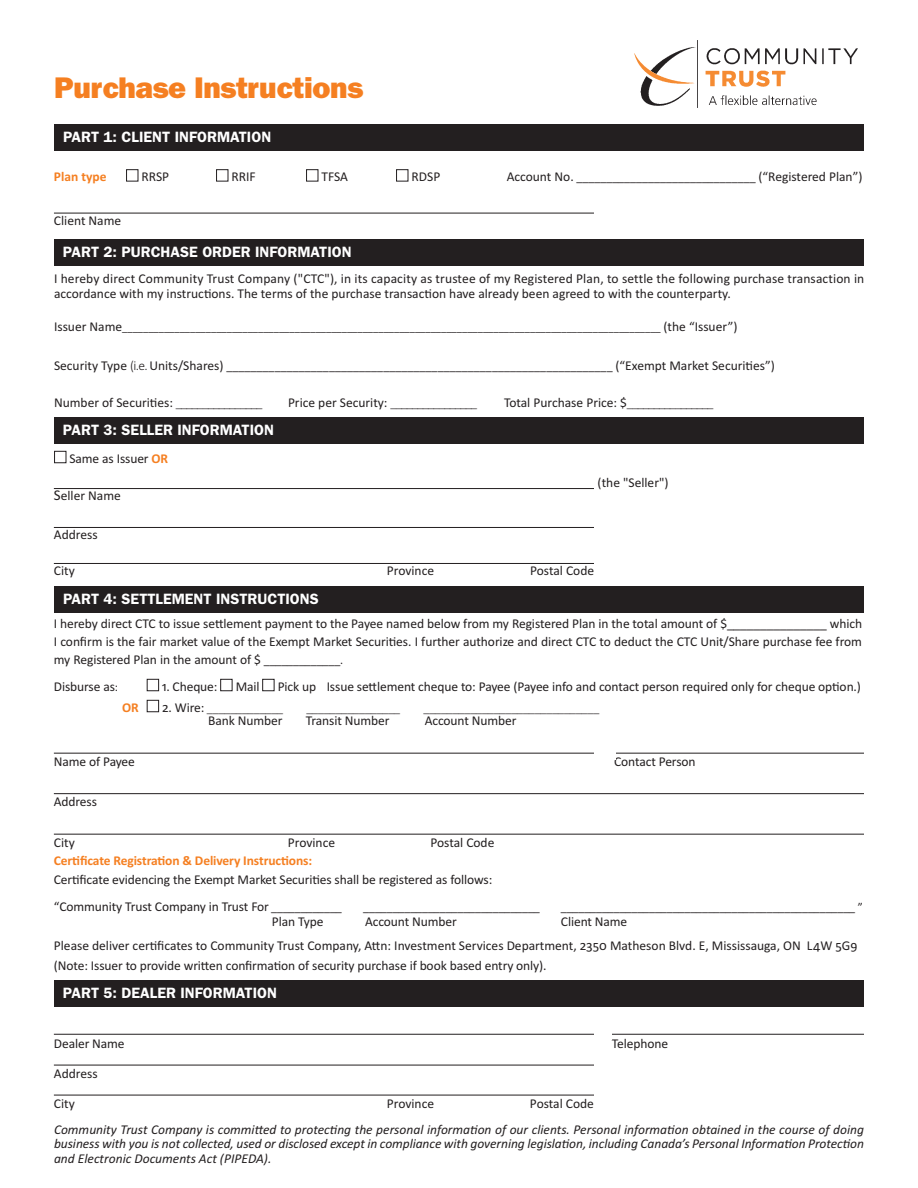
<style>
.page{position:relative;width:918px;height:1188px;background:#fff}
.page>*{position:absolute;margin:0;border:0;box-sizing:border-box;transform-origin:0 0}
.t1{font:800 30px "Franklin Gothic";letter-spacing:-.015em;color:#f57f21}
.t2{font:600 15px "ITC Franklin Gothic Std";color:#fff}
.t3{font:13.5px/18px "Calibri";letter-spacing:-.005em;color:#231f20}
.t4{font:italic 13.5px/14.5px "Calibri";color:#231f20;text-align:justify}
.t5{font:700 13.5px "Calibri";letter-spacing:-.01em;color:#f57f21}
.t6{font:12px "Calibri";color:#231f20}
.t7{font:300 12px "Calibri";color:#231f20}
.t8{font:10.5px "Calibri";color:#231f20}
.s1{color:#fff}
.s2{font-weight:400;color:#231f20}
.s3{font-size:13.5px}
.s4{font-weight:300;font-size:13.5px}
.s5{font-weight:300;font-size:12px}
.s6{font-weight:700;color:#f57f21}
.s7{font-size:15px}
.s8{font-size:12px}
.s9{font-weight:700;font-size:13.5px;color:#f57f21}
.s10{font-weight:400;font-size:13.5px}
</style>
<div class="page">
<img style="left:634px;top:41px;width:224px;height:67px">
<div style="left:54px;top:124px;width:810px;height:27px;background:#231f20"></div>
<hr style="left:54px;top:213px;width:540px;height:1px;background:#231f20">
<div style="left:54px;top:239px;width:810px;height:27px;background:#231f20"></div>
<div style="left:54px;top:417px;width:810px;height:27px;background:#231f20"></div>
<hr style="left:54px;top:488px;width:540px;height:1px;background:#231f20">
<hr style="left:54px;top:527px;width:540px;height:1px;background:#231f20">
<hr style="left:54px;top:563px;width:540px;height:1px;background:#231f20">
<hr style="left:54px;top:753px;width:810px;height:1px;background:#231f20">
<hr style="left:54px;top:793px;width:810px;height:1px;background:#231f20">
<hr style="left:54px;top:834px;width:810px;height:1px;background:#231f20">
<hr style="left:54px;top:1034px;width:810px;height:1px;background:#231f20">
<hr style="left:54px;top:1065px;width:540px;height:1px;background:#231f20">
<hr style="left:54px;top:1095px;width:540px;height:1px;background:#231f20">
<div style="left:54px;top:980px;width:810px;height:27px;background:#231f20"></div>
<div style="left:594px;top:751px;width:21px;height:8px;background:#fff"></div>
<div style="left:594px;top:1031px;width:18px;height:8px;background:#fff"></div>
<div style="left:54px;top:586px;width:810px;height:27px;background:#231f20"></div>
<h1 class="t1" style="left:54px;top:70px;width:311px">Purchase Instructions</h1>
<p class="t2" style="left:63px;top:131px;width:210px">PART 1: CLIENT INFORMATION</p>
<p class="t5" style="left:54px;top:169px;width:117px">Plan type <span class="s1">■</span> <span class="s2">RRSP</span></p>
<p class="t3" style="left:216px;top:168px;width:41px"><span class="s1">■</span> RRIF</p>
<p class="t3" style="left:306px;top:168px;width:44px"><span class="s1">■</span> TFSA</p>
<p class="t3" style="left:396px;top:168px;width:46px"><span class="s1">■</span> RDSP</p>
<p class="t6" style="left:507px;top:170px;width:357px"><span class="s3">Account No.</span> ______________________________ <span class="s3">(“Registered Plan”)</span></p>
<p class="t3" style="left:54px;top:211px;width:69px">Client Name</p>
<p class="t2" style="left:63px;top:247px;width:290px">PART 2: PURCHASE ORDER INFORMATION</p>
<p class="t3" style="left:54px;top:270px;width:812px;line-height:15px">I hereby direct Community Trust Company ("CTC"), in its capacity as trustee of my Registered Plan, to settle the following purchase transaction in accordance with my instructions. The terms of the purchase transaction have already been agreed to with the counterparty.</p>
<p class="t8" style="left:54px;top:321px;width:685px"><span class="s3">Issuer Name</span>_______________________________________________________________________________________________________ <span class="s3">(the “Issuer”)</span></p>
<p class="t6" style="left:54px;top:358px;width:722px"><span class="s3">Security Type</span> <span class="s4">(i.e.</span><span class="s3">Units/Shares)</span> ________________________________________________________________ <span class="s3">(“Exempt Market Securities”)</span></p>
<p class="t3" style="left:54px;top:393px;width:210px">Number of Securities: <span class="s5">________________</span></p>
<p class="t3" style="left:288px;top:393px;width:191px">Price per Security: <span class="s5">________________</span></p>
<p class="t3" style="left:504px;top:393px;width:211px">Total Purchase Price: $<span class="s5">________________</span></p>
<p class="t2" style="left:63px;top:424px;width:212px">PART 3: SELLER INFORMATION</p>
<p class="t3" style="left:54px;top:449px;width:116px"><span class="s1">■</span> Same as Issuer <span class="s6">or</span></p>
<p class="t3" style="left:54px;top:487px;width:68px"><span class="s7">S</span>eller Name</p>
<p class="t3" style="left:598px;top:473px;width:72px">(the "Seller")</p>
<p class="t3" style="left:54px;top:526px;width:45px">Address</p>
<p class="t3" style="left:54px;top:562px;width:22px">City</p>
<p class="t3" style="left:387px;top:562px;width:49px">Province</p>
<p class="t3" style="left:530px;top:562px;width:66px">Postal Code</p>
<p class="t2" style="left:63px;top:594px;width:257px">PART 4: SETTLEMENT INSTRUCTIONS</p>
<p class="t3" style="left:54px;top:614px;width:810px;text-align:justify">I hereby direct CTC to issue settlement payment to the Payee named below from my Registered Plan in the total amount of $_______________ which I confirm is the fair market value of the Exempt Market Securities. I further authorize and direct CTC to deduct the CTC Unit/Share purchase fee from my Registered Plan in the amount of $ <span class="s8">_____________.</span></p>
<p class="t3" style="left:54px;top:677px;width:66px">Disburse as<span class="s8">:</span></p>
<p class="t3" style="left:147px;top:677px;width:716px"><span class="s1">■</span> 1. Cheque: <span class="s1">■</span> Mail <span class="s1">■</span> Pick up Issue settlement cheque to: Payee (Payee info and contact person required only for cheque option.)</p>
<p class="t7" style="left:122px;top:701px;width:163px"><span class="s9">or</span> <span class="s1">■</span> <span class="s10">2. Wire:</span> _____________</p>
<p class="t7" style="left:306px;top:701px;width:95px">________________</p>
<p class="t7" style="left:424px;top:701px;width:177px">______________________________</p>
<p class="t3" style="left:208px;top:712px;width:76px">Bank Number</p>
<p class="t3" style="left:306px;top:712px;width:85px">Transit Number</p>
<p class="t3" style="left:425px;top:712px;width:93px">Account Number</p>
<p class="t3" style="left:54px;top:752px;width:83px">Name of Payee</p>
<p class="t3" style="left:614px;top:752px;width:83px">Contact Person</p>
<p class="t3" style="left:54px;top:793px;width:45px">Address</p>
<p class="t3" style="left:54px;top:833px;width:22px">City</p>
<p class="t3" style="left:288px;top:833px;width:49px">Province</p>
<p class="t3" style="left:430px;top:833px;width:66px">Postal Code</p>
<p class="t5" style="left:54px;top:852px;width:260px">Certificate registration &amp; Delivery Instructions:</p>
<p class="t3" style="left:54px;top:866px;width:440px;line-height:27px">Certificate evidencing the Exempt Market Securities shall be registered as follows: “Community Trust Company in Trust For <span class="s8">____________</span></p>
<p class="t6" style="left:363px;top:900px;width:178px">______________________________</p>
<p class="t6" style="left:561px;top:900px;width:303px">__________________________________________________ ”</p>
<p class="t3" style="left:272px;top:913px;width:53px">Plan Type</p>
<p class="t3" style="left:365px;top:913px;width:93px">Account Number</p>
<p class="t3" style="left:54px;top:910px;width:805px;line-height:24px;text-indent:507px">Client Name<br>Please deliver certificates to Community Trust Company, Attn: Investment Services Department, 2350 Matheson Blvd. E, Mississauga, ON L4W 5G9</p>
<p class="t3" style="left:54px;top:956px;width:494px">(Note: Issuer to provide written confirmation of security purchase if book based entry only).</p>
<p class="t2" style="left:63px;top:987px;width:215px">PART 5: DEALER INFORMATION</p>
<p class="t3" style="left:54px;top:1034px;width:72px">Dealer Name</p>
<p class="t3" style="left:612px;top:1034px;width:58px">Telephone</p>
<p class="t3" style="left:54px;top:1064px;width:45px">Address</p>
<p class="t3" style="left:54px;top:1094px;width:22px">City</p>
<p class="t3" style="left:387px;top:1094px;width:49px">Province</p>
<p class="t3" style="left:530px;top:1094px;width:66px">Postal Code</p>
<p class="t4" style="left:54px;top:1122px;width:812px">Community Trust Company is committed to protecting the personal information of our clients. Personal information obtained in the course of doing business with you is not collected, used or disclosed except in compliance with governing legislation, including Canada’s Personal Information Protection and Electronic Documents Act (PIPEDA).</p>
</div>
